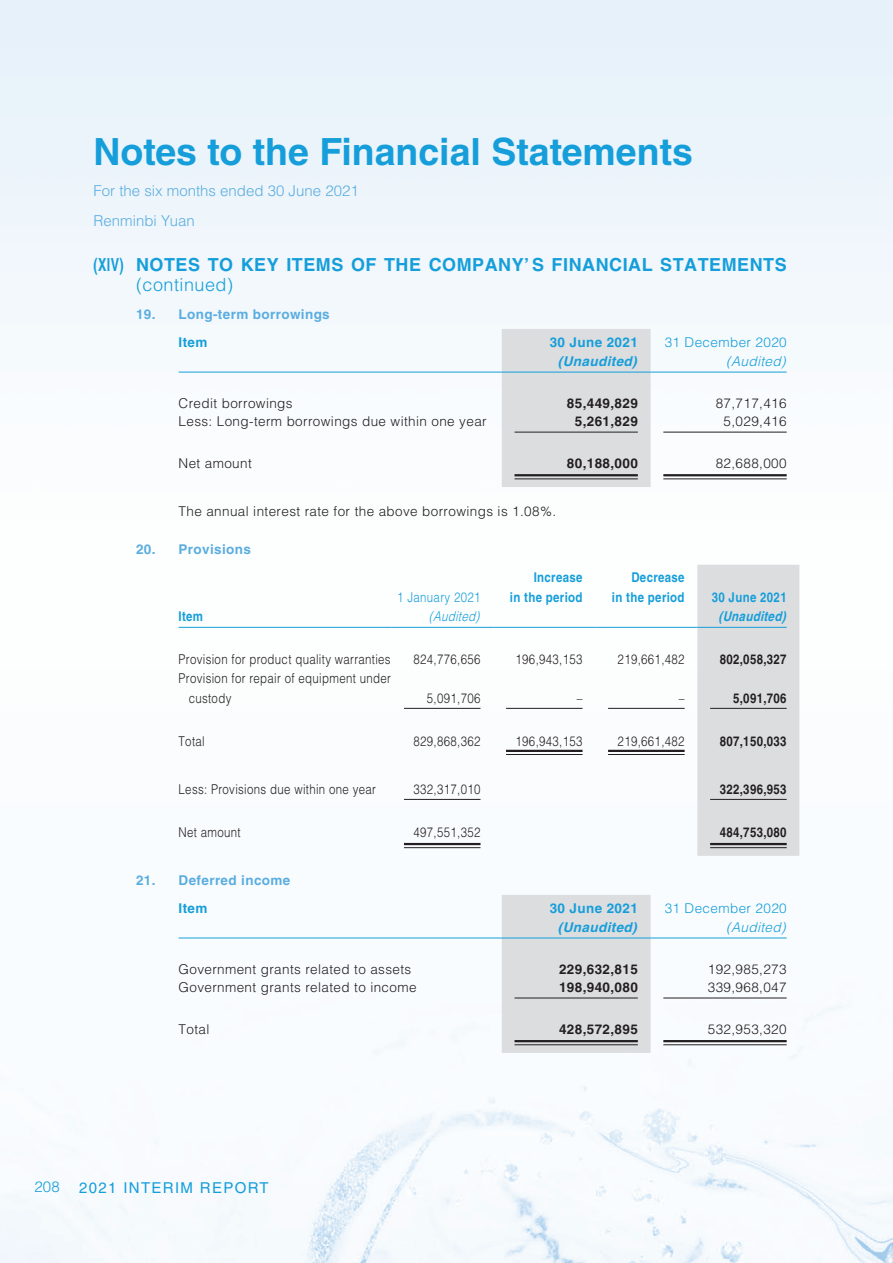
<style>
.page{position:relative;width:893px;height:1263px;background:#fff}
.page>*{position:absolute;margin:0;border:0;box-sizing:border-box;transform-origin:0 0}
.t1{font:700 37.5px "Helvetica LT Std";color:#159eda}
._01_Heading_1{font:700 18px/19.5px "Helvetica LT Std";letter-spacing:.03em;color:#159eda;scale:.7 1}
.t2{font:300 15px/30px "Helvetica LT Std";color:#5aade0}
.t3{font:15px "Helvetica LT Std";letter-spacing:.09em;color:#159eda}
.t4{font:300 15px "Helvetica LT Std";color:#159eda}
._50_Table_Body{font:300 13.5px/19.5px "Helvetica LT Std";letter-spacing:.03em;color:#231f20;scale:.85 1}
._50_Table_Body-2{font:300 13.5px "Helvetica LT Std";letter-spacing:.03em;color:#231f20}
._50_Table_Body-3{font:700 13.5px "Helvetica LT Std";letter-spacing:.03em;color:#231f20}
._50_Table_Body-4{font:700 13.5px "Helvetica LT Std";letter-spacing:.03em;color:#231f20;scale:.85 1}
._02_Heading_2{font:700 13.5px "Helvetica LT Std";letter-spacing:.03em;color:#5aade0}
._50_Table_Body-5{font:700 13.5px "Helvetica LT Std";letter-spacing:.03em;color:#159eda;scale:.85 1}
._00_Body_text{font:300 13.5px "Helvetica LT Std";letter-spacing:.03em;color:#231f20}
._50_Table_Body-6{font:700 13.5px "Helvetica LT Std";letter-spacing:.03em;color:#159eda}
._50_Table_Body-7{font:300 13.5px "Helvetica LT Std";letter-spacing:.03em;color:#159eda}
._50_Table_Body-8{font:italic 700 13.5px "Helvetica LT Std";color:#159eda}
._50_Table_Body-9{font:italic 300 13.5px "Helvetica LT Std";color:#159eda}
._50_Table_Body-10{font:300 13.5px "Helvetica LT Std";letter-spacing:.03em;color:#159eda;scale:.85 1}
._50_Table_Body-11{font:italic 700 13.5px "Helvetica LT Std";color:#159eda;scale:.85 1}
._50_Table_Body-12{font:italic 300 13.5px "Helvetica LT Std";color:#159eda;scale:.85 1}
.s1{font-weight:300}
</style>
<div class="page">
<img style="left:0;top:0;width:893px;height:1263px">
<div style="left:502px;top:329px;width:149px;height:158px;background:#dcdddf"></div>
<hr style="left:179px;top:372px;width:323px;height:1px;background:#159eda">
<hr style="left:502px;top:372px;width:149px;height:1px;background:#159eda">
<hr style="left:651px;top:372px;width:136px;height:1px;background:#159eda">
<hr style="left:514px;top:432px;width:124px;height:1px;background:#231f20">
<hr style="left:663px;top:432px;width:124px;height:1px;background:#231f20">
<hr style="left:514px;top:474px;width:124px;height:2px;background:#231f20">
<hr style="left:514px;top:478px;width:124px;height:1px;background:#231f20">
<hr style="left:663px;top:474px;width:124px;height:2px;background:#231f20">
<hr style="left:663px;top:478px;width:124px;height:1px;background:#231f20">
<div style="left:697px;top:565px;width:102px;height:291px;background:#dcdddf"></div>
<hr style="left:179px;top:627px;width:212px;height:1px;background:#159eda">
<hr style="left:391px;top:627px;width:102px;height:1px;background:#159eda">
<hr style="left:493px;top:627px;width:102px;height:1px;background:#159eda">
<hr style="left:595px;top:627px;width:102px;height:1px;background:#159eda">
<hr style="left:697px;top:627px;width:90px;height:1px;background:#159eda">
<hr style="left:404px;top:708px;width:76px;height:1px;background:#231f20">
<hr style="left:506px;top:708px;width:77px;height:1px;background:#231f20">
<hr style="left:608px;top:708px;width:77px;height:1px;background:#231f20">
<hr style="left:710px;top:708px;width:77px;height:1px;background:#231f20">
<hr style="left:506px;top:750px;width:77px;height:2px;background:#231f20">
<hr style="left:506px;top:754px;width:77px;height:1px;background:#231f20">
<hr style="left:608px;top:750px;width:77px;height:2px;background:#231f20">
<hr style="left:608px;top:754px;width:77px;height:1px;background:#231f20">
<hr style="left:404px;top:799px;width:76px;height:1px;background:#231f20">
<hr style="left:710px;top:799px;width:77px;height:1px;background:#231f20">
<hr style="left:404px;top:843px;width:76px;height:2px;background:#231f20">
<hr style="left:404px;top:847px;width:76px;height:1px;background:#231f20">
<hr style="left:710px;top:843px;width:77px;height:2px;background:#231f20">
<hr style="left:710px;top:847px;width:77px;height:1px;background:#231f20">
<div style="left:502px;top:895px;width:149px;height:158px;background:#dcdddf"></div>
<hr style="left:179px;top:937px;width:323px;height:1px;background:#159eda">
<hr style="left:502px;top:937px;width:149px;height:1px;background:#159eda">
<hr style="left:651px;top:937px;width:136px;height:1px;background:#159eda">
<hr style="left:514px;top:998px;width:124px;height:1px;background:#231f20">
<hr style="left:663px;top:998px;width:124px;height:1px;background:#231f20">
<hr style="left:514px;top:1040px;width:124px;height:2px;background:#231f20">
<hr style="left:514px;top:1044px;width:124px;height:1px;background:#231f20">
<hr style="left:663px;top:1040px;width:124px;height:2px;background:#231f20">
<hr style="left:663px;top:1044px;width:124px;height:1px;background:#231f20">
<h1 class="t1" style="left:94px;top:129px;width:601px">Notes to the Financial Statements</h1>
<p class="t2" style="left:94px;top:176px;width:267px">For the six months ended 30 June 2021<br>Renminbi Yuan</p>
<p class="_01_Heading_1" style="left:136px;top:255px;width:931px;text-indent:-43px">(XIV) NOTES TO KEY ITEMS OF THE COMPANY’S FINANCIAL STATEMENTS <span class="s1">(continued)</span></p>
<p class="_02_Heading_2" style="left:136px;top:306px;width:195px">19. Long-term borrowings</p>
<p class="_50_Table_Body-6" style="left:179px;top:334px;width:30px">Item</p>
<p class="_50_Table_Body-6" style="left:550px;top:334px;width:90px">30 June 2021</p>
<p class="_50_Table_Body-7" style="left:665px;top:333px;width:123px">31 December 2020</p>
<p class="_50_Table_Body-8" style="left:558px;top:353px;width:84px">(Unaudited)</p>
<p class="_50_Table_Body-9" style="left:726px;top:353px;width:65px">(Audited)</p>
<p class="_50_Table_Body-2" style="left:179px;top:395px;width:116px">Credit borrowings</p>
<p class="_50_Table_Body-3" style="left:567px;top:395px;width:72px">85,449,829</p>
<p class="_50_Table_Body-2" style="left:716px;top:395px;width:72px">87,717,416</p>
<p class="_50_Table_Body-2" style="left:179px;top:413px;width:310px">Less: Long-term borrowings due within one year</p>
<p class="_50_Table_Body-3" style="left:575px;top:413px;width:65px">5,261,829</p>
<p class="_50_Table_Body-2" style="left:724px;top:413px;width:65px">5,029,416</p>
<p class="_50_Table_Body-2" style="left:179px;top:455px;width:75px">Net amount</p>
<p class="_50_Table_Body-3" style="left:567px;top:455px;width:72px">80,188,000</p>
<p class="_50_Table_Body-2" style="left:716px;top:455px;width:72px">82,688,000</p>
<p class="_00_Body_text" style="left:179px;top:503px;width:379px">The annual interest rate for the above borrowings is 1.08%.</p>
<p class="_02_Heading_2" style="left:136px;top:541px;width:116px">20. Provisions</p>
<p class="_50_Table_Body-5" style="left:179px;top:608px;width:30px">Item</p>
<p class="_50_Table_Body-10" style="left:397px;top:589px;width:99px">1 January 2021</p>
<p class="_50_Table_Body-5" style="left:534px;top:569px;width:59px">Increase</p>
<p class="_50_Table_Body-5" style="left:510px;top:589px;width:87px">in the period</p>
<p class="_50_Table_Body-5" style="left:631px;top:569px;width:64px">Decrease</p>
<p class="_50_Table_Body-5" style="left:612px;top:589px;width:87px">in the period</p>
<p class="_50_Table_Body-5" style="left:712px;top:589px;width:90px">30 June 2021</p>
<p class="_50_Table_Body-12" style="left:429px;top:608px;width:65px">(Audited)</p>
<p class="_50_Table_Body-11" style="left:718px;top:608px;width:85px">(Unaudited)</p>
<p class="_50_Table_Body" style="left:179px;top:649px;width:251px">Provision for product quality warranties</p>
<p class="_50_Table_Body" style="left:413px;top:649px;width:80px">824,776,656</p>
<p class="_50_Table_Body" style="left:516px;top:649px;width:80px">196,943,153</p>
<p class="_50_Table_Body" style="left:618px;top:649px;width:80px">219,661,482</p>
<p class="_50_Table_Body-4" style="left:720px;top:650px;width:80px">802,058,327</p>
<p class="_50_Table_Body" style="left:189px;top:668px;width:240px;text-indent:-10px">Provision for repair of equipment under custody</p>
<p class="_50_Table_Body" style="left:427px;top:688px;width:65px">5,091,706</p>
<p class="_50_Table_Body" style="left:577px;top:688px;width:8px">–</p>
<p class="_50_Table_Body" style="left:679px;top:688px;width:8px">–</p>
<p class="_50_Table_Body-4" style="left:733px;top:689px;width:65px">5,091,706</p>
<p class="_50_Table_Body" style="left:179px;top:731px;width:32px">Total</p>
<p class="_50_Table_Body" style="left:413px;top:731px;width:80px">829,868,362</p>
<p class="_50_Table_Body" style="left:516px;top:731px;width:80px">196,943,153</p>
<p class="_50_Table_Body" style="left:618px;top:731px;width:80px">219,661,482</p>
<p class="_50_Table_Body-4" style="left:720px;top:733px;width:80px">807,150,033</p>
<p class="_50_Table_Body" style="left:179px;top:779px;width:234px">Less: P rovisions due within one year</p>
<p class="_50_Table_Body" style="left:413px;top:779px;width:80px">332,317,010</p>
<p class="_50_Table_Body-4" style="left:720px;top:780px;width:80px">322,396,953</p>
<p class="_50_Table_Body" style="left:179px;top:822px;width:75px">Net amount</p>
<p class="_50_Table_Body" style="left:413px;top:822px;width:80px">497,551,352</p>
<p class="_50_Table_Body-4" style="left:720px;top:824px;width:80px">484,753,080</p>
<p class="_02_Heading_2" style="left:136px;top:872px;width:156px">21. Deferred income</p>
<p class="_50_Table_Body-6" style="left:179px;top:900px;width:30px">Item</p>
<p class="_50_Table_Body-6" style="left:550px;top:900px;width:90px">30 June 2021</p>
<p class="_50_Table_Body-7" style="left:665px;top:899px;width:123px">31 December 2020</p>
<p class="_50_Table_Body-8" style="left:558px;top:919px;width:84px">(Unaudited)</p>
<p class="_50_Table_Body-9" style="left:726px;top:919px;width:65px">(Audited)</p>
<p class="_50_Table_Body-2" style="left:179px;top:961px;width:234px">Government grants related to assets</p>
<p class="_50_Table_Body-3" style="left:559px;top:961px;width:80px">229,632,815</p>
<p class="_50_Table_Body-2" style="left:708px;top:961px;width:80px">192,985,273</p>
<p class="_50_Table_Body-2" style="left:179px;top:979px;width:239px">Government grants related to income</p>
<p class="_50_Table_Body-3" style="left:559px;top:979px;width:80px">198,940,080</p>
<p class="_50_Table_Body-2" style="left:708px;top:979px;width:80px">339,968,047</p>
<p class="_50_Table_Body-2" style="left:179px;top:1021px;width:32px">Total</p>
<p class="_50_Table_Body-3" style="left:559px;top:1021px;width:80px">428,572,895</p>
<p class="_50_Table_Body-2" style="left:708px;top:1021px;width:80px">532,953,320</p>
<p class="t4" style="left:35px;top:1178px;width:27px">208</p>
<p class="t3" style="left:79px;top:1179px;width:191px">2021 INTERIM REPORT</p>
</div>
